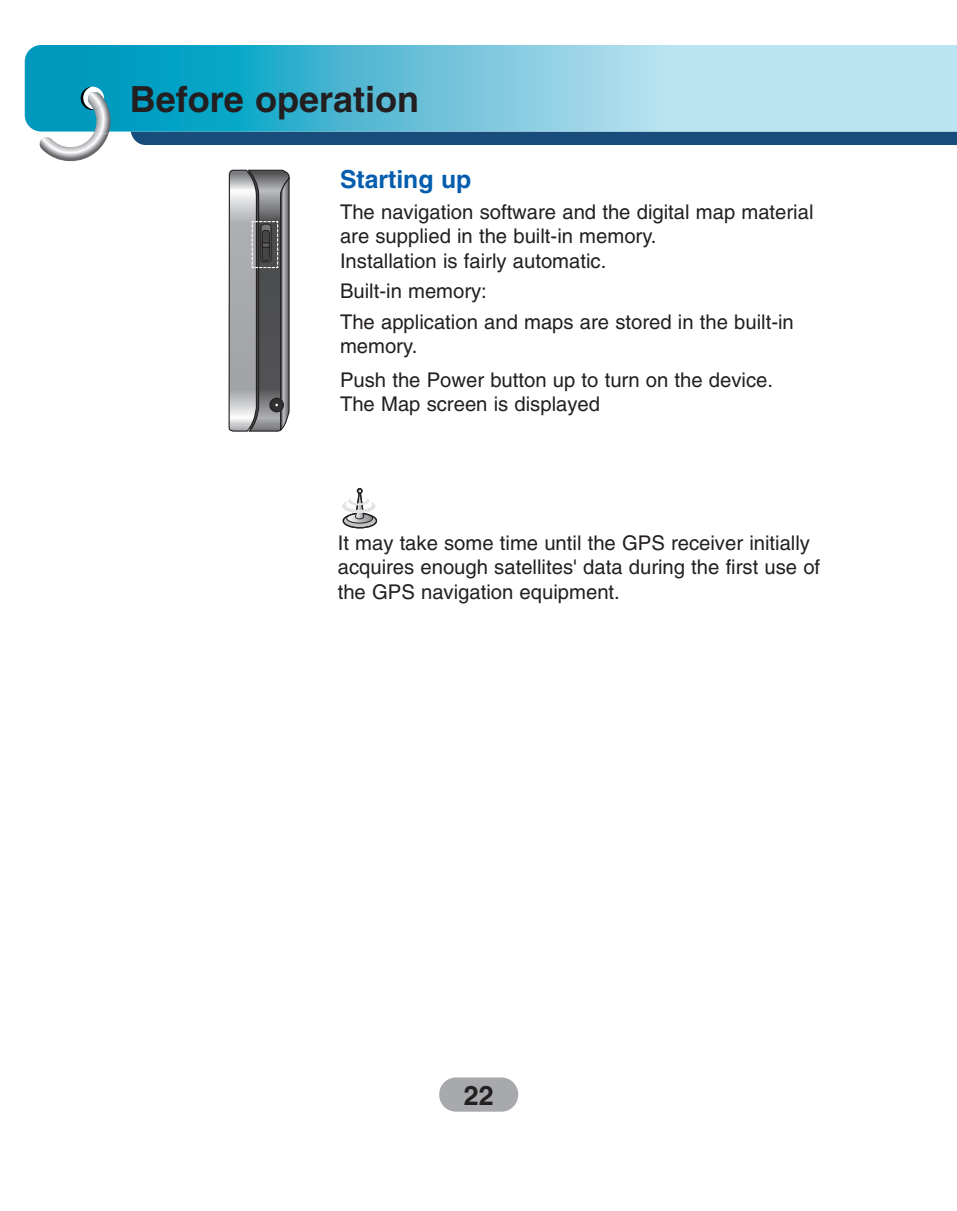
<style>
.page{position:relative;width:957px;height:1211px;background:#fff}
.page>*{position:absolute;margin:0;border:0;box-sizing:border-box;transform-origin:0 0}
.t1{font:700 36px "Helvetica";color:#231f20}
.t2{font:700 27px "Helvetica";color:#231f20}
.t3{font:700 24.75px "Helvetica";color:#045dad}
.t4{font:20.25px/24.3px "Helvetica";color:#231f20}
</style>
<div class="page">
<div style="left:131px;top:132px;width:825px;height:13px;background:#184c7a"></div>
<svg style="left:25px;top:45px;width:931px;height:87px;background:#71c6dd"></svg>
<svg style="left:39px;top:87px;width:73px;height:75px"></svg>
<div style="left:439px;top:1077px;width:79px;height:34px;background:#a8a9ad;border-radius:17px"></div>
<svg style="left:342px;top:488px;width:36px;height:41px"></svg>
<svg style="left:228px;top:169px;width:62px;height:263px;background:#858587"></svg>
<h1 class="t1" style="left:130px;top:86px;width:290px">Before operation</h1>
<p class="t3" style="left:340px;top:170px;width:133px">Starting up</p>
<p class="t4" style="left:340px;top:202px;width:475px">The navigation software and the digital map material are supplied in the built-in memory.<br>Installation is fairly automatic.</p>
<p class="t4" style="left:340px;top:278px;width:455px;line-height:30.6px">Built-in memory:<br>The application and maps are stored in the built-in</p>
<p class="t4" style="left:340px;top:331px;width:434px;line-height:33.8px">memory.<br>Push the Power button up to turn on the device.</p>
<p class="t4" style="left:340px;top:394px;width:261px">The Map screen is displayed</p>
<p class="t4" style="left:338px;top:532px;width:484px">It may take some time until the GPS receiver initially acquires enough satellites' data during the first use of the GPS navigation equipment.</p>
<h2 class="t2" style="left:463px;top:1085px;width:32px">22</h2>
</div>
